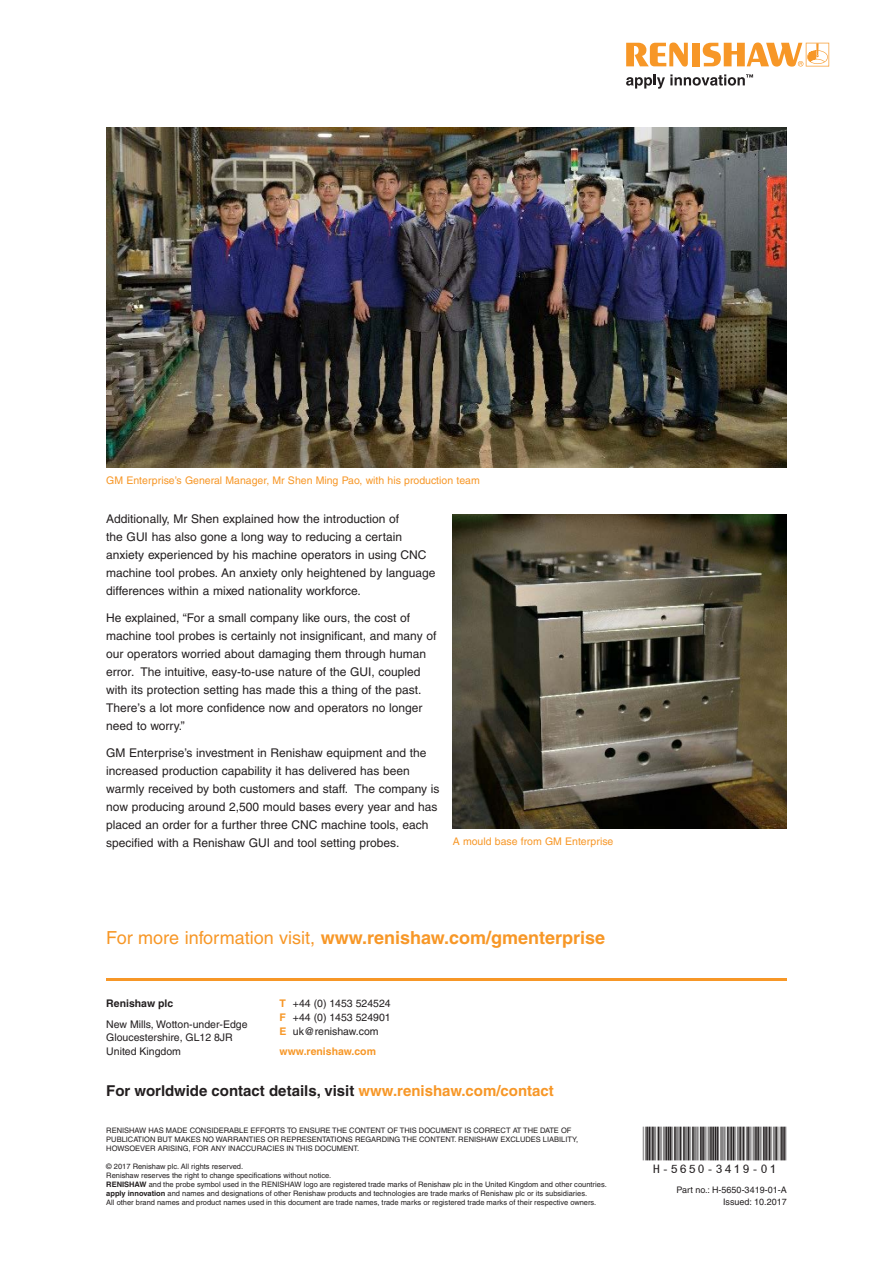
<style>
.page{position:relative;width:893px;height:1263px;background:#fff}
.page>*{position:absolute;margin:0;border:0;box-sizing:border-box;transform-origin:0 0}
.t1{font:48px "MBH16 B";color:#231f20}
.Call_to_action{font:700 18px "Helvetica";color:#f79727}
.t2{font:700 15px "Helvetica";color:#231f20}
.Main_body_text_8pt{font:12px/18px "Helvetica";color:#231f20}
.t3{font:10.5px/13.6px "Helvetica";color:#231f20;text-align:justify}
.Caption_text_7pt{font:10.5px "Helvetica";color:#f79727}
.t4{font:700 10.5px "Helvetica";color:#f79727}
.t5{font:700 10.5px "Helvetica";color:#231f20}
.t6{font:9px/12px "Helvetica";color:#231f20;text-align:right}
.t7{font:7.5px/9px "Helvetica";color:#231f20}
.s1{font-weight:400}
.s2{font-weight:700;color:#f79727}
.s3{color:#f79727}
.s4{font-weight:700}
</style>
<div class="page">
<svg style="left:626px;top:43px;width:62px;height:24px"></svg>
<div style="left:692px;top:43px;width:8px;height:23px;background:#f79727"></div>
<svg style="left:703px;top:43px;width:126px;height:24px"></svg>
<svg style="left:626px;top:74px;width:127px;height:15px"></svg>
<hr style="left:106px;top:978px;width:681px;height:2px;background:#f79727">
<img style="left:106px;top:128px;width:681px;height:340px">
<img style="left:453px;top:514px;width:334px;height:314px">
<p class="Caption_text_7pt" style="left:106px;top:475px;width:375px">GM Enterprise’s General Manager, Mr Shen Ming Pao, with his production team</p>
<p class="Main_body_text_8pt" style="left:106px;top:510px;width:331px">Additionally, Mr Shen explained how the introduction of<br>the GUI has also gone a long way to reducing a certain anxiety experienced by his machine operators in using CNC machine tool probes. An anxiety only heightened by language differences within a mixed nationality workforce.</p>
<p class="Main_body_text_8pt" style="left:106px;top:609px;width:332px">He explained, “For a small company like ours, the cost of machine tool probes is certainly not insignificant, and many of our operators worried about damaging them through human error. The intuitive, easy-to-use nature of the GUI, coupled with its protection setting has made this a thing of the past.<br>There’s a lot more confidence now and operators no longer need to worry.”</p>
<p class="Main_body_text_8pt" style="left:106px;top:743px;width:335px">GM Enterprise’s investment in Renishaw equipment and the increased production capability it has delivered has been warmly received by both customers and staff. The company is now producing around 2,500 mould bases every year and has placed an order for a further three CNC machine tools, each specified with a Renishaw GUI and tool setting probes.</p>
<p class="Caption_text_7pt" style="left:453px;top:835px;width:162px">A mould base from GM Enterprise</p>
<p class="Call_to_action" style="left:106px;top:927px;width:500px"><span class="s1">For more information visit,</span> www.renishaw.com/gmenterprise</p>
<p class="t5" style="left:106px;top:997px;width:68px">Renishaw plc</p>
<p class="t3" style="left:106px;top:1017px;width:143px;text-align:left">New Mills, Wotton-under-Edge<br>Gloucestershire, GL12 8JR<br>United Kingdom</p>
<p class="t3" style="left:280px;top:997px;width:113px"><span class="s2">T</span> +44 (0) 1453 524524<br><span class="s2">F</span> +44 (0) 1453 524901<br><span class="s2">E</span> uk@renishaw.com</p>
<p class="t4" style="left:280px;top:1044px;width:98px">www.renishaw.com</p>
<p class="t2" style="left:106px;top:1081px;width:449px">For worldwide contact details, visit <span class="s3">www.renishaw.com/contact</span></p>
<p class="t7" style="left:106px;top:1125px;width:473px">RENISHAW HAS MADE CONSIDERABLE EFFORTS TO ENSURE THE CONTENT OF THIS DOCUMENT IS CORRECT AT THE DATE OF<br>PUBLICATION BUT MAKES NO WARRANTIES OR REPRESENTATIONS REGARDING THE CONTENT. RENISHAW EXCLUDES LIABILITY,<br>HOWSOEVER ARISING, FOR ANY INACCURACIES IN THIS DOCUMENT.</p>
<p class="t7" style="left:106px;top:1161px;width:502px">© 2017 Renishaw plc. All rights reserved.<br>Renishaw reserves the right to change specifications without notice.<br><span class="s4">RENISHAW</span> and the probe symbol used in the RENISHAW logo are registered trade marks of Renishaw plc in the United Kingdom and other countries. <span class="s4">apply innovation</span> and names and designations of other Renishaw products and technologies are trade marks of Renishaw plc or its subsidiaries.<br>All other brand names and product names used in this document are trade names, trade marks or registered trade marks of their respective owners.</p>
<h1 class="t1" style="left:643px;top:1128px;width:145px">*H-5650-3419-01*</h1>
<p class="t6" style="left:676px;top:1183px;width:112px">Part no.: H-5650-3419-01-A<br>Issued: 10.2017</p>
</div>
